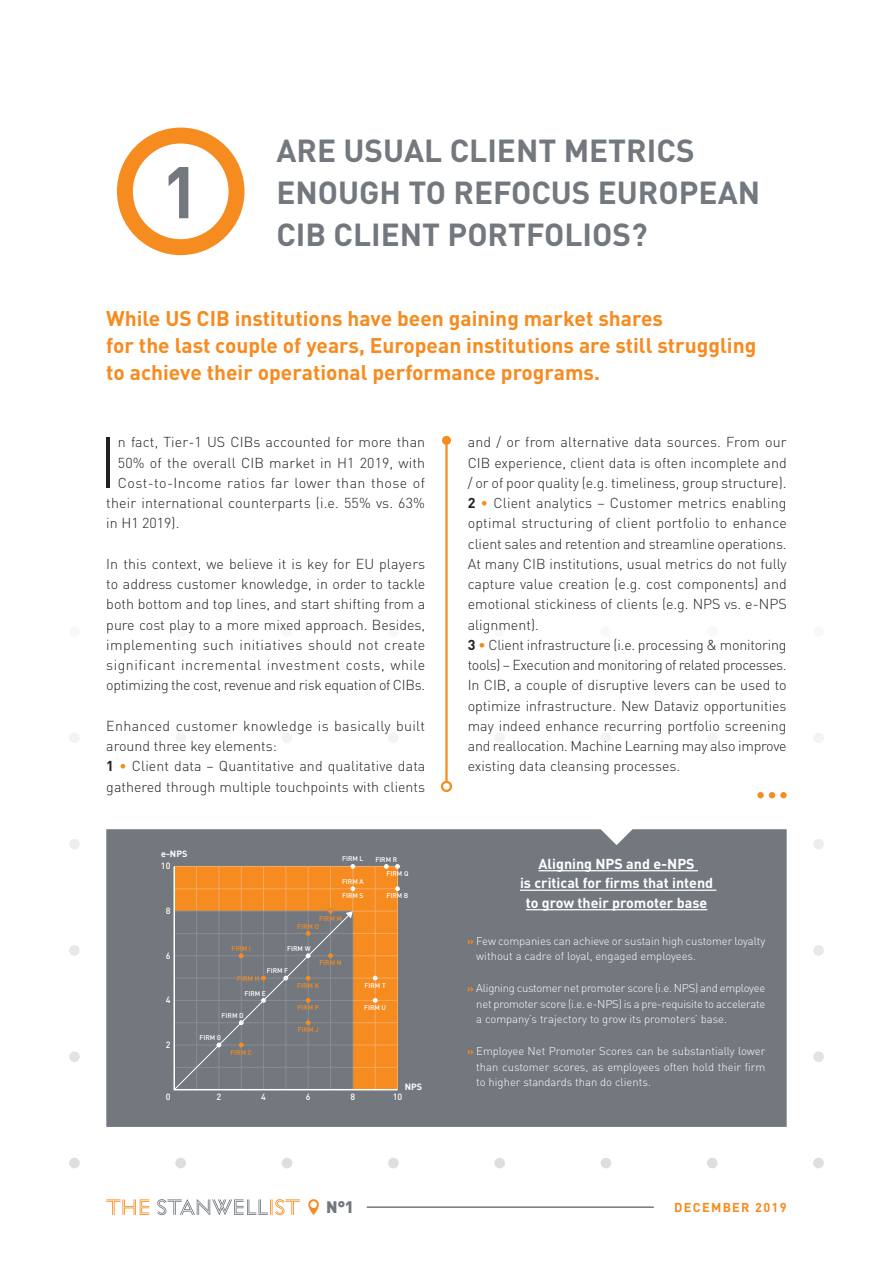
<style>
.page{position:relative;width:893px;height:1263px;background:#fff}
.page>*{position:absolute;margin:0;border:0;box-sizing:border-box;transform-origin:0 0}
.t1{font:700 72px "DIN";color:#73787e}
.t2{font:300 71.1px "DIN";color:#231f20}
.t3{font:700 31.5px/42px "DIN";color:#73787e}
.t4{font:700 21px/27px "DIN";color:#f68b1f}
.t5{font:900 16.5px "DIN";color:#73787e}
.t6{font:300 14.25px/20.2px "DIN";color:#231f20}
.t7{font:700 14.25px/19.5px "DIN";color:#fff;text-align:center}
.t8{font:300 14.25px "DIN";letter-spacing:.03em;color:#231f20}
.t9{font:700 12.75px "DIN";letter-spacing:.1em;color:#f68b1f}
.t10{font:300 11.25px/15.8px "DIN";color:#fff;text-align:justify}
.t11{font:500 9px "DIN";color:#fff}
.t12{font:700 9px "DIN";color:#fff}
.t13{font:500 6.75px "DIN";color:#fff}
.t14{font:500 6.75px "DIN";color:#f68b1f}
.s1{font-weight:700}
.s2{color:#f68b1f}
</style>
<div class="page">
<div style="left:69px;top:626px;width:11px;height:11px;background:#f8f8f8;border-radius:50%"></div>
<div style="left:175px;top:626px;width:11px;height:11px;background:#f8f8f8;border-radius:50%"></div>
<div style="left:282px;top:626px;width:10px;height:11px;background:#f8f8f8;border-radius:50%"></div>
<div style="left:388px;top:626px;width:11px;height:11px;background:#f8f8f8;border-radius:50%"></div>
<div style="left:494px;top:626px;width:11px;height:11px;background:#f8f8f8;border-radius:50%"></div>
<div style="left:601px;top:626px;width:10px;height:11px;background:#f8f8f8;border-radius:50%"></div>
<div style="left:707px;top:626px;width:11px;height:11px;background:#f8f8f8;border-radius:50%"></div>
<div style="left:813px;top:626px;width:11px;height:11px;background:#f8f8f8;border-radius:50%"></div>
<div style="left:69px;top:732px;width:11px;height:11px;background:#f2f3f4;border-radius:50%"></div>
<div style="left:175px;top:732px;width:11px;height:11px;background:#f2f3f4;border-radius:50%"></div>
<div style="left:282px;top:732px;width:10px;height:11px;background:#f2f3f4;border-radius:50%"></div>
<div style="left:388px;top:732px;width:11px;height:11px;background:#f2f3f4;border-radius:50%"></div>
<div style="left:494px;top:732px;width:11px;height:11px;background:#f2f3f4;border-radius:50%"></div>
<div style="left:601px;top:732px;width:10px;height:11px;background:#f2f3f4;border-radius:50%"></div>
<div style="left:707px;top:732px;width:11px;height:11px;background:#f2f3f4;border-radius:50%"></div>
<div style="left:813px;top:732px;width:11px;height:11px;background:#f2f3f4;border-radius:50%"></div>
<div style="left:69px;top:839px;width:11px;height:10px;background:#ededee;border-radius:50%"></div>
<div style="left:813px;top:839px;width:11px;height:10px;background:#ededee;border-radius:50%"></div>
<div style="left:69px;top:945px;width:11px;height:11px;background:#e7e8e9;border-radius:50%"></div>
<div style="left:813px;top:945px;width:11px;height:11px;background:#e7e8e9;border-radius:50%"></div>
<div style="left:69px;top:1051px;width:11px;height:11px;background:#e4e2e3;border-radius:50%"></div>
<div style="left:813px;top:1051px;width:11px;height:11px;background:#e4e2e3;border-radius:50%"></div>
<div style="left:69px;top:1158px;width:11px;height:10px;background:#dedee0;border-radius:50%"></div>
<div style="left:175px;top:1158px;width:11px;height:10px;background:#dedee0;border-radius:50%"></div>
<div style="left:282px;top:1158px;width:10px;height:10px;background:#dedee0;border-radius:50%"></div>
<div style="left:388px;top:1158px;width:11px;height:10px;background:#dedee0;border-radius:50%"></div>
<div style="left:494px;top:1158px;width:11px;height:10px;background:#dedee0;border-radius:50%"></div>
<div style="left:601px;top:1158px;width:10px;height:10px;background:#dedee0;border-radius:50%"></div>
<div style="left:707px;top:1158px;width:11px;height:10px;background:#dedee0;border-radius:50%"></div>
<div style="left:813px;top:1158px;width:11px;height:10px;background:#dedee0;border-radius:50%"></div>
<div style="left:117px;top:128px;width:127px;height:127px;background:#f68b1f;border-radius:50%"></div>
<div style="left:133px;top:144px;width:96px;height:95px;background:#fff;border-radius:50%"></div>
<hr style="left:445px;top:440px;width:3px;height:342px;background:#f68b1f">
<div style="left:442px;top:436px;width:9px;height:9px;background:#f68b1f;border-radius:50%"></div>
<div style="left:441px;top:781px;width:11px;height:11px;border:2px solid #f68b1f;border-radius:50%"></div>
<hr style="left:367px;top:1206px;width:287px;height:2px;background:#73787e">
<svg style="left:308px;top:1199px;width:11px;height:16px"></svg>
<svg style="left:106px;top:1199px;width:43px;height:16px"></svg>
<svg style="left:157px;top:1199px;width:143px;height:16px"></svg>
<svg style="left:757px;top:792px;width:30px;height:6px"></svg>
<div style="left:106px;top:829px;width:681px;height:298px;background:#73787e"></div>
<div style="left:145px;top:837px;width:282px;height:282px;background:#73787e"></div>
<svg style="left:173px;top:865px;width:225px;height:226px;background:#f38e27"></svg>
<svg style="left:384px;top:864px;width:5px;height:5px"></svg>
<svg style="left:373px;top:998px;width:5px;height:5px"></svg>
<svg style="left:373px;top:976px;width:5px;height:4px"></svg>
<svg style="left:173px;top:908px;width:180px;height:183px"></svg>
<svg style="left:350px;top:886px;width:5px;height:5px"></svg>
<svg style="left:350px;top:864px;width:5px;height:5px"></svg>
<svg style="left:395px;top:886px;width:5px;height:5px"></svg>
<svg style="left:395px;top:864px;width:5px;height:5px"></svg>
<svg style="left:468px;top:939px;width:5px;height:5px"></svg>
<svg style="left:468px;top:986px;width:5px;height:6px"></svg>
<svg style="left:468px;top:1049px;width:5px;height:6px"></svg>
<hr style="left:538px;top:870px;width:160px;height:1px;background:#fff">
<hr style="left:520px;top:890px;width:196px;height:1px;background:#fff">
<hr style="left:526px;top:909px;width:181px;height:1px;background:#fff">
<h1 class="t1" style="left:161px;top:145px;width:41px">1</h1>
<h3 class="t3" style="left:276px;top:129px;width:485px">ARE USUAL CLIENT METRICS<br>ENOUGH TO REFOCUS EUROPEAN<br>CIB CLIENT PORTFOLIOS?</h3>
<h3 class="t4" style="left:106px;top:304px;width:652px">While US CIB institutions have been gaining market shares<br>for the last couple of years, European institutions are still struggling to achieve their operational performance programs.</h3>
<h2 class="t2" style="left:98px;top:418px;width:21px">I</h2>
<p class="t6" style="left:118px;top:432px;width:309px">n fact, Tier-1 US CIBs accounted for more than</p>
<p class="t6" style="left:118px;top:452px;width:309px">50% of the overall CIB market in H1 2019, with</p>
<p class="t8" style="left:118px;top:474px;width:309px">Cost-to-Income ratios far lower than those of</p>
<p class="t6" style="left:106px;top:493px;width:320px">their international counterparts (i.e. 55% vs. 63%</p>
<p class="t6" style="left:106px;top:513px;width:75px">in H1 2019).</p>
<p class="t6" style="left:106px;top:553px;width:321px;text-align:justify">In this context, we believe it is key for EU players to address customer knowledge, in order to tackle both bottom and top lines, and start shifting from a pure cost play to a more mixed approach. Besides, implementing such initiatives should not create significant incremental investment costs, while optimizing the cost, revenue and risk equation of CIBs.</p>
<p class="t6" style="left:106px;top:715px;width:321px">Enhanced customer knowledge is basically built around three key elements:<br><span class="s1">1</span> <span class="s2">•</span> Client data – Quantitative and qualitative data gathered through multiple touchpoints with clients</p>
<p class="t12" style="left:161px;top:848px;width:28px">e-NPS</p>
<p class="t11" style="left:161px;top:860px;width:11px">10</p>
<p class="t11" style="left:166px;top:905px;width:6px">8</p>
<p class="t11" style="left:166px;top:950px;width:6px">6</p>
<p class="t11" style="left:166px;top:994px;width:6px">4</p>
<p class="t11" style="left:166px;top:1039px;width:6px">2</p>
<p class="t11" style="left:166px;top:1091px;width:6px">0</p>
<p class="t14" style="left:231px;top:944px;width:21px">FIRM I</p>
<p class="t14" style="left:237px;top:974px;width:24px">FIRM H</p>
<p class="t13" style="left:342px;top:855px;width:23px">FIRM L</p>
<p class="t13" style="left:342px;top:877px;width:23px">FIRM A</p>
<p class="t13" style="left:342px;top:891px;width:23px">FIRM S</p>
<p class="t14" style="left:319px;top:915px;width:24px">FIRM M</p>
<p class="t14" style="left:297px;top:922px;width:23px">FIRM O</p>
<p class="t13" style="left:287px;top:944px;width:25px">FIRM W</p>
<p class="t13" style="left:267px;top:966px;width:23px">FIRM F</p>
<p class="t14" style="left:319px;top:958px;width:24px">FIRM N</p>
<p class="t13" style="left:375px;top:855px;width:23px">FIRM R</p>
<p class="t13" style="left:387px;top:869px;width:23px">FIRM Q</p>
<p class="t13" style="left:386px;top:891px;width:23px">FIRM B</p>
<p class="t14" style="left:297px;top:981px;width:23px">FIRM K</p>
<p class="t13" style="left:365px;top:981px;width:23px">FIRM T</p>
<p class="t13" style="left:244px;top:989px;width:23px">FIRM E</p>
<p class="t13" style="left:222px;top:1011px;width:23px">FIRM D</p>
<p class="t13" style="left:199px;top:1033px;width:23px">FIRM G</p>
<p class="t14" style="left:230px;top:1048px;width:23px">FIRM C</p>
<p class="t14" style="left:297px;top:1003px;width:23px">FIRM P</p>
<p class="t14" style="left:298px;top:1025px;width:22px">FIRM J</p>
<p class="t13" style="left:364px;top:1003px;width:24px">FIRM U</p>
<p class="t12" style="left:405px;top:1080px;width:19px">NPS</p>
<p class="t11" style="left:216px;top:1091px;width:6px">2</p>
<p class="t11" style="left:261px;top:1091px;width:6px">4</p>
<p class="t11" style="left:306px;top:1091px;width:6px">6</p>
<p class="t11" style="left:350px;top:1091px;width:6px">8</p>
<p class="t11" style="left:393px;top:1091px;width:11px">10</p>
<p class="t5" style="left:326px;top:1195px;width:29px">N°1</p>
<p class="t6" style="left:468px;top:432px;width:321px">and / or from alternative data sources. From our CIB experience, client data is often incomplete and / or of poor quality (e.g. timeliness, group structure).<br><span class="s1">2</span> <span class="s2">•</span> Client analytics – Customer metrics enabling optimal structuring of client portfolio to enhance client sales and retention and streamline operations.<br>At many CIB institutions, usual metrics do not fully capture value creation (e.g. cost components) and emotional stickiness of clients (e.g. NPS vs. e-NPS alignment).<br><span class="s1">3</span> <span class="s2">•</span> Client infrastructure (i.e. processing &amp; monitoring tools) – Execution and monitoring of related processes.<br>In CIB, a couple of disruptive levers can be used to optimize infrastructure. New Dataviz opportunities may indeed enhance recurring portfolio screening and reallocation. Machine Learning may also improve existing data cleansing processes.</p>
<p class="t7" style="left:520px;top:853px;width:195px">Aligning NPS and e-NPS<br>is critical for firms that intend to grow their promoter base</p>
<p class="t10" style="left:476px;top:932px;width:291px">Few companies can achieve or sustain high customer loyalty without a cadre of loyal, engaged employees.</p>
<p class="t10" style="left:476px;top:980px;width:291px">Aligning customer net promoter score (i.e. NPS) and employee net promoter score (i.e. e-NPS) is a pre-requisite to accelerate a company’s trajectory to grow its promoters’ base.</p>
<p class="t10" style="left:476px;top:1043px;width:291px">Employee Net Promoter Scores can be substantially lower than customer scores, as employees often hold their firm to higher standards than do clients.</p>
<p class="t9" style="left:674px;top:1199px;width:114px">DECEMBER 2019</p>
</div>
